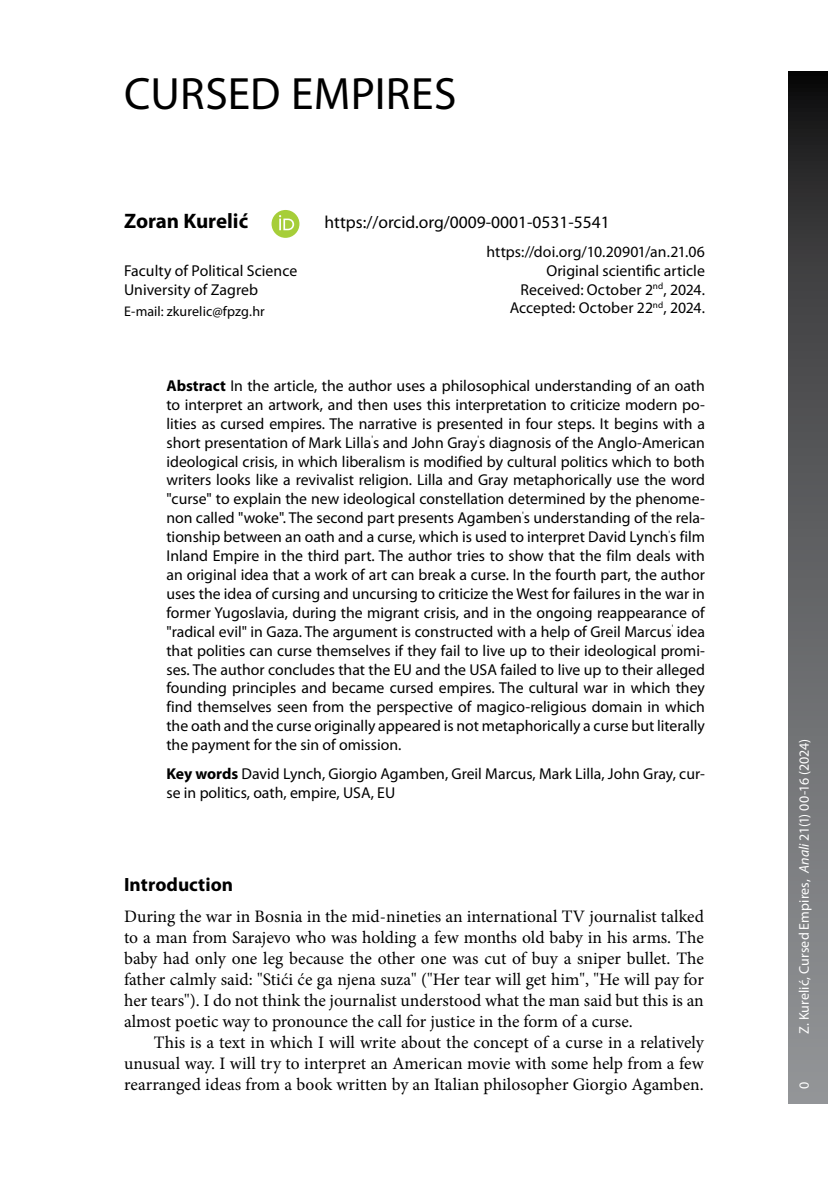
<style>
.page{position:relative;width:828px;height:1180px;background:#fff}
.page>*{position:absolute;margin:0;border:0;box-sizing:border-box;transform-origin:0 0}
.t1{font:45.5px "Myriad Pro";letter-spacing:.01em;color:#000}
.t2{font:700 21px "Myriad Pro";color:#000}
.t3{font:700 19.25px "Myriad Pro";color:#000}
.t4{font:17.5px/21px "Minion Pro";color:#000;text-align:justify}
.t5{font:17.5px "Myriad Pro";color:#000}
.t6{font:15.75px/18.9px "Myriad Pro";color:#000}
.t7{font:14px "Myriad Pro";letter-spacing:.005em;color:#fff}
.t8{font:14px "Myriad Pro";letter-spacing:.005em;color:#000}
.s1{font-weight:700}
.s2{font-style:italic}
</style>
<div class="page">
<svg style="left:788px;top:71px;width:40px;height:1032px;background:#5e5f61"></svg>
<div style="left:271px;top:210px;width:28px;height:28px;background:#a6ce39;border-radius:50%"></div>
<svg style="left:279px;top:215px;width:15px;height:15px"></svg>
<h1 class="t1" style="left:124px;top:65px;width:334px">CURSED EMPIRES</h1>
<h2 class="t2" style="left:124px;top:207px;width:126px">Zoran Kurelić</h2>
<p class="t5" style="left:324px;top:211px;width:286px">https://orcid.org/0009-0001-0531-5541</p>
<p class="t6" style="left:124px;top:261px;width:175px">Faculty of Political Science<br>University of Zagreb</p>
<p class="t8" style="left:124px;top:303px;width:142px">E-mail: zkurelic@fpzg.hr</p>
<p class="t6" style="left:486px;top:242px;width:220px;text-align:right">https://doi.org/10.20901/an.21.06<br>Original scientific article<br>Received: October 2<sup>nd</sup>, 2024.<br>Accepted: October 22<sup>nd</sup>, 2024.</p>
<p class="t6" style="left:166px;top:376px;width:540px;text-align:justify"><span class="s1">Abstract</span> In the article, the author uses a philosophical understanding of an oath to interpret an artwork, and then uses this interpretation to criticize modern po&shy;lities as cursed empires. The narrative is presented in four steps. It begins with a short presentation of Mark Lilla<sup>'</sup>s and John Gray<sup>'</sup>s diagnosis of the Anglo-American ideological crisis, in which liberalism is modified by cultural politics which to both writers looks like a revivalist religion. Lilla and Gray metaphorically use the word "curse" to explain the new ideological constellation determined by the phenome&shy;non called "woke". The second part presents Agamben<sup>'</sup>s understanding of the rela&shy;tionship between an oath and a curse, which is used to interpret David Lynch<sup>'</sup>s film Inland Empire in the third part. The author tries to show that the film deals with an original idea that a work of art can break a curse. In the fourth part, the author uses the idea of cursing and uncursing to criticize the West for failures in the war in former Yugoslavia, during the migrant crisis, and in the ongoing reappearance of "radical evil" in Gaza. The argument is constructed with a help of Greil Marcus<sup>'</sup> idea that polities can curse themselves if they fail to live up to their ideological promi&shy;ses. The author concludes that the EU and the USA failed to live up to their alleged founding principles and became cursed empires. The cultural war in which they find themselves seen from the perspective of magico-religious domain in which the oath and the curse originally appeared is not metaphorically a curse but literally the payment for the sin of omission.</p>
<p class="t6" style="left:166px;top:764px;width:540px"><span class="s1">Key words</span> David Lynch, Giorgio Agamben, Greil Marcus, Mark Lilla, John Gray, cur&shy;se in politics, oath, empire, USA, EU</p>
<p class="t3" style="left:124px;top:872px;width:110px">Introduction</p>
<p class="t4" style="left:124px;top:905px;width:581px">During the war in Bosnia in the mid-nineties an international TV journalist talked to a man from Sarajevo who was holding a few months old baby in his arms. The baby had only one leg because the other one was cut of buy a sniper bullet. The father calmly said: "Stići će ga njena suza" ("Her tear will get him", "He will pay for her tears"). I do not think the journalist understood what the man said but this is an almost poetic way to pronounce the call for justice in the form of a curse.</p>
<p class="t4" style="left:124px;top:1031px;width:581px;text-indent:30px">This is a text in which I will write about the concept of a curse in a relatively unusual way. I will try to interpret an American movie with some help from a few rearranged ideas from a book written by an Italian philosopher Giorgio Agamben.</p>
<p class="t7" style="left:795px;top:1034px;width:296px;rotate:-90deg">Z. Kurelić, Cursed Empires, <span class="s2">Anali</span> 21(1) 00-16 (2024)</p>
<p class="t7" style="left:795px;top:1088px;width:9px;rotate:-90deg">0</p>
</div>
